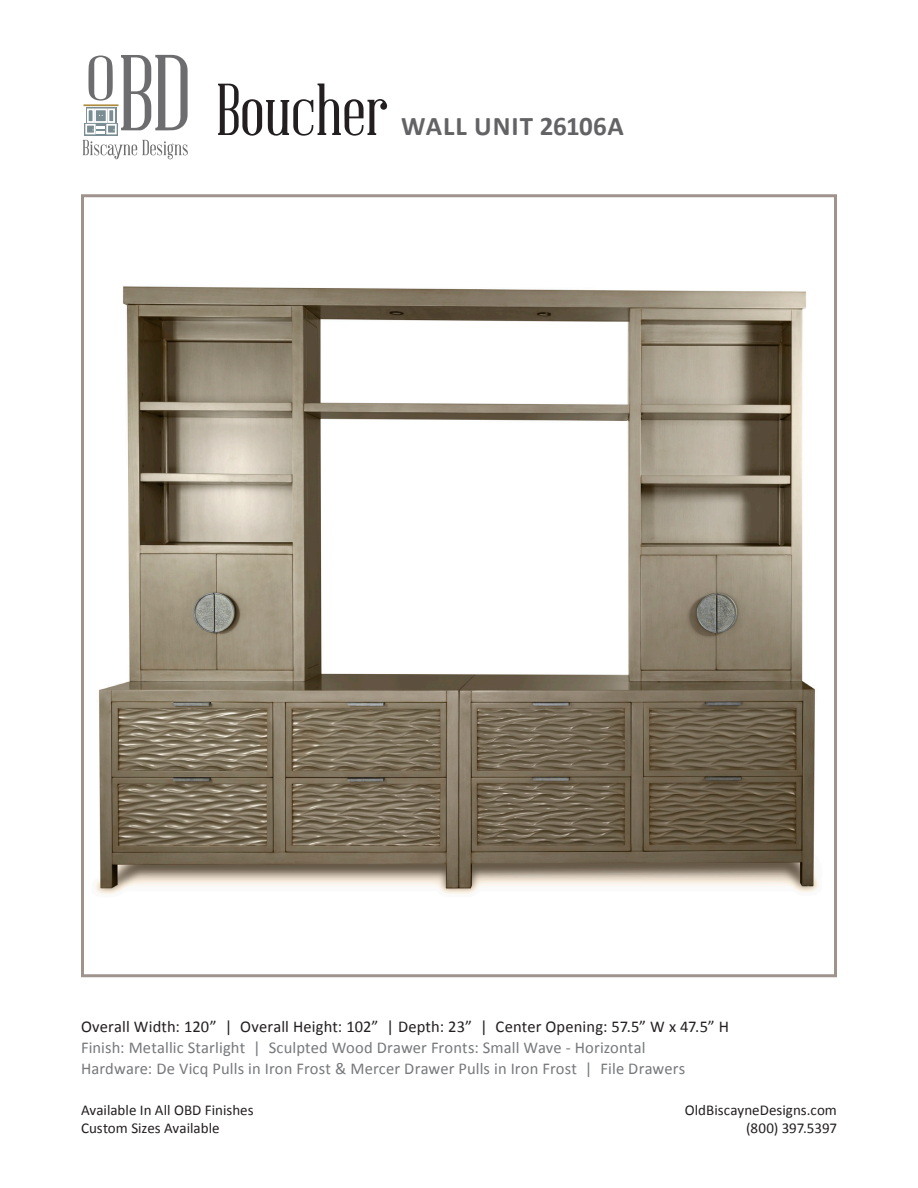
<style>
.page{position:relative;width:918px;height:1188px;background:#fff}
.page>*{position:absolute;margin:0;border:0;box-sizing:border-box;transform-origin:0 0}
.t1{font:72px "Abraham Lincoln";color:#231f20}
.t2{font:700 27px "Calibri";letter-spacing:.015em;color:#636366}
.t3{font:16.5px "Calibri";letter-spacing:.005em;color:#76787b}
.t4{font:16.5px "Calibri";letter-spacing:.005em;color:#231f20}
.t5{font:15px "Calibri";color:#231f20}
</style>
<div class="page">
<svg style="left:89px;top:56px;width:24px;height:45px"></svg>
<svg style="left:121px;top:55px;width:67px;height:75px"></svg>
<svg style="left:83px;top:140px;width:105px;height:19px"></svg>
<hr style="left:83px;top:104px;width:36px;height:2px;background:#ae8c3f">
<svg style="left:84px;top:123px;width:34px;height:13px"></svg>
<div style="left:86px;top:108px;width:30px;height:16px;background:#798d92"></div>
<div style="left:87px;top:109px;width:7px;height:14px;border:2px solid #fff"></div>
<div style="left:108px;top:109px;width:7px;height:14px;border:2px solid #fff"></div>
<div style="left:94px;top:109px;width:14px;height:14px;border:2px solid #fff"></div>
<div style="left:106px;top:124px;width:11px;height:10px;border:2px solid #fff"></div>
<div style="left:85px;top:124px;width:11px;height:10px;border:2px solid #fff"></div>
<svg style="left:92px;top:126px;width:13px;height:8px"></svg>
<img style="left:95px;top:286px;width:724px;height:609px">
<div style="left:81px;top:194px;width:756px;height:783px;border:3px solid #a0938e"></div>
<p class="t1" style="left:216px;top:72px;width:173px">Boucher</p>
<p class="t2" style="left:401px;top:109px;width:224px">WALL UNIT 26106A</p>
<p class="t4" style="left:81px;top:1016px;width:649px">Overall Width: 120” | Overall Height: 102” | Depth: 23” | Center Opening: 57.5” W x 47.5” H</p>
<p class="t3" style="left:81px;top:1037px;width:566px">Finish: Metallic Starlight | Sculpted Wood Drawer Fronts: Small Wave - Horizontal</p>
<p class="t3" style="left:81px;top:1058px;width:606px">Hardware: De Vicq Pulls in Iron Frost &amp; Mercer Drawer Pulls in Iron Frost | File Drawers</p>
<p class="t5" style="left:81px;top:1101px;width:174px">Available In All OBD Finishes</p>
<p class="t5" style="left:685px;top:1101px;width:154px">OldBiscayneDesigns.com</p>
<p class="t5" style="left:81px;top:1119px;width:140px">Custom Sizes Available</p>
<p class="t5" style="left:746px;top:1119px;width:92px">(800) 397.5397</p>
</div>
